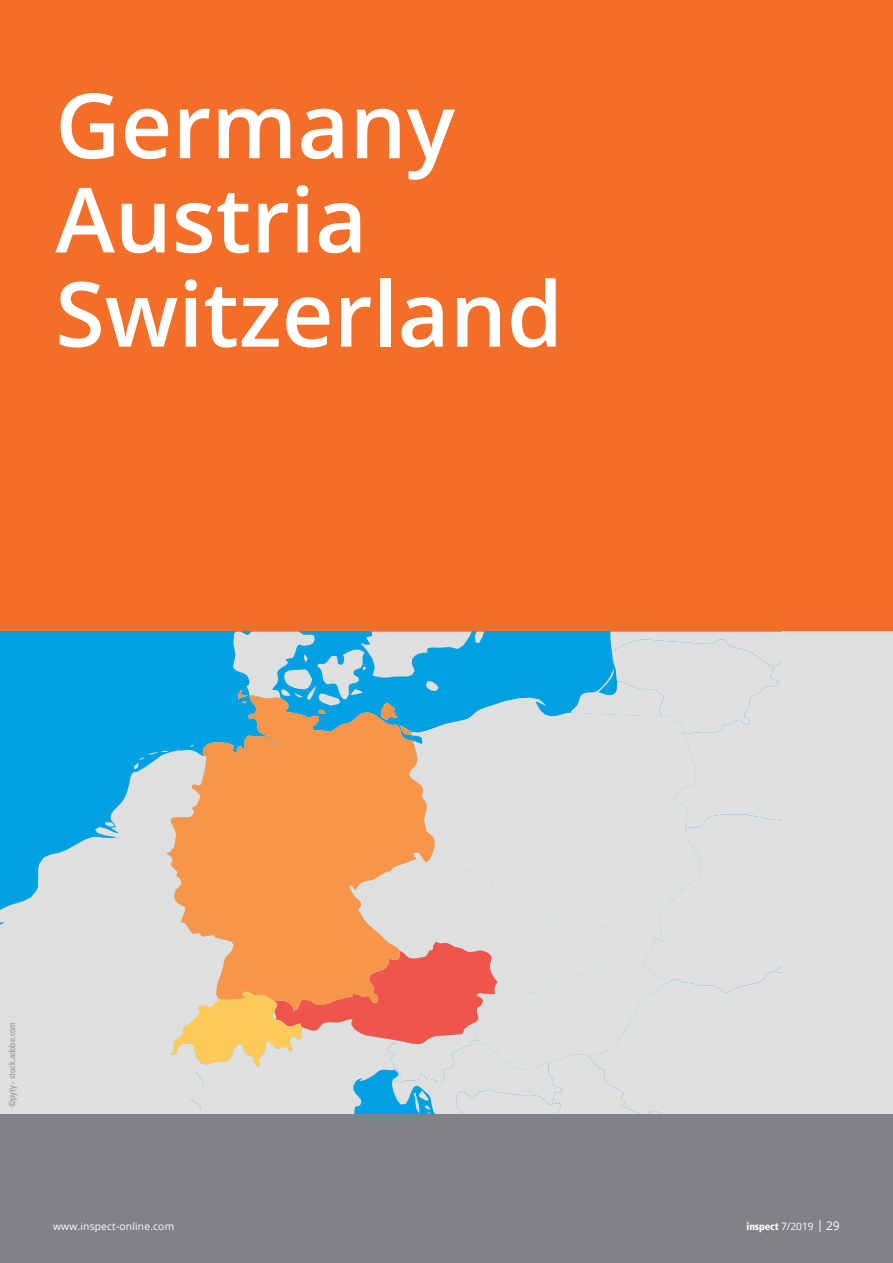
<style>
.page{position:relative;width:893px;height:1263px;background:#fff}
.page>*{position:absolute;margin:0;border:0;box-sizing:border-box;transform-origin:0 0}
.t1{font:600 90px/94.2px "Open Sans";color:#fff}
.t2{font:10.2px "Open Sans";letter-spacing:.02em;color:#fff}
.t3{font:900 condensed 10.2px "Frutiger LT Com";letter-spacing:-.01em;color:#fff}
.t4{font:condensed 8.85px "Frutiger LT Com";letter-spacing:-.005em;color:#959494}
.s1{font-family:"Open Sans";font-weight:400;font-stretch:normal}
.s2{font-family:"Open Sans";font-weight:400;font-stretch:normal;font-size:12px}
</style>
<div class="page">
<div style="left:0;top:0;width:893px;height:631px;background:#f36e28"></div>
<div style="left:0;top:631px;width:893px;height:483px;background:#00a0e2"></div>
<svg style="left:233px;top:631px;width:550px;height:483px;background:#c6d2d8"></svg>
<svg style="left:177px;top:689px;width:258px;height:322px;background:#d39c6f"></svg>
<div style="left:783px;top:631px;width:110px;height:483px;background:#dedfdf"></div>
<svg style="left:0;top:750px;width:234px;height:364px;fill:#dedfdf"></svg>
<div style="left:0;top:1114px;width:893px;height:149px;background:#808285"></div>
<p class="t1" style="left:55px;top:77px;width:509px">Germany<br>Austria<br>Switzerland</p>
<p class="t4" style="left:7px;top:1107px;width:86px;rotate:-90deg">©pyty - stock.adobe.com</p>
<p class="t2" style="left:53px;top:1219px;width:123px">www.inspect-online.com</p>
<p class="t3" style="left:747px;top:1220px;width:95px">inspect <span class="s1">7/2019</span> <span class="s2">| 29</span></p>
</div>
